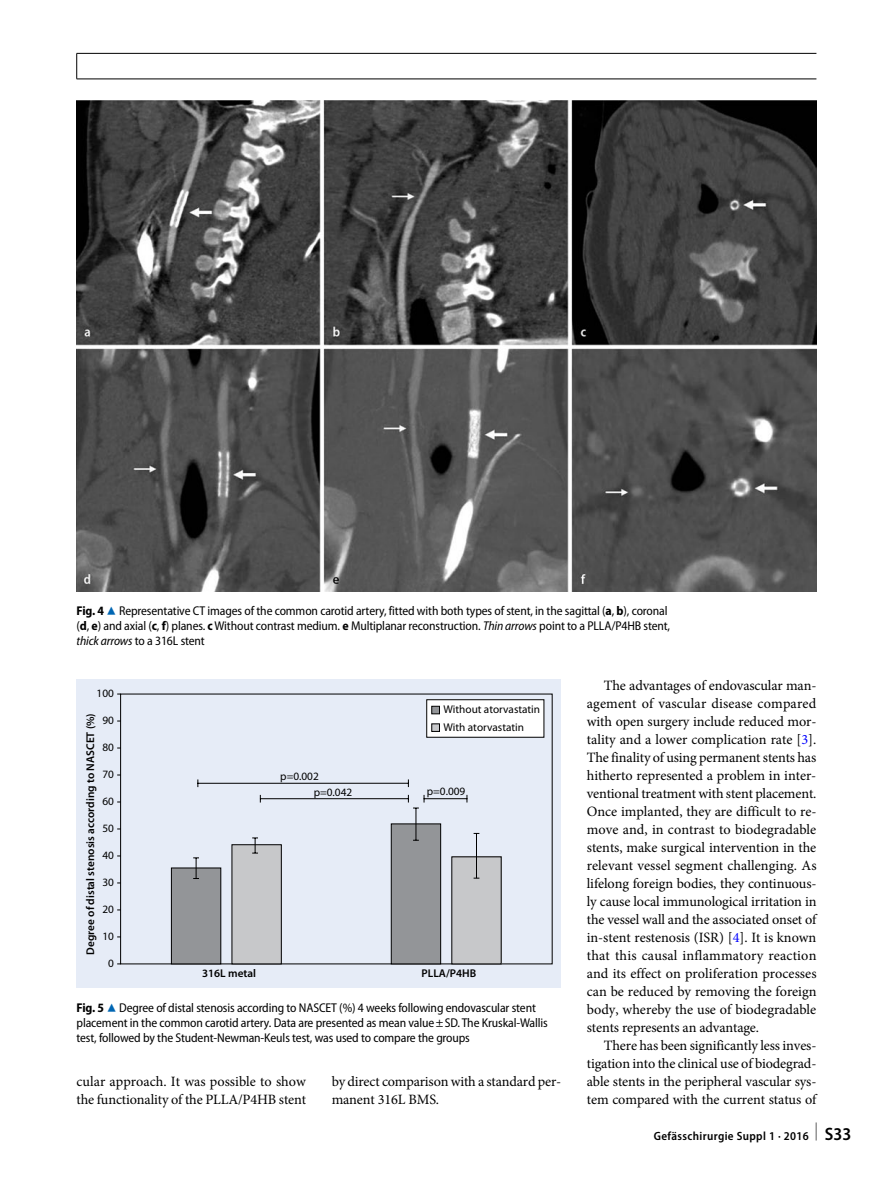
<style>
.page{position:relative;width:893px;height:1187px;background:#fff}
.page>*{position:absolute;margin:0;border:0;box-sizing:border-box;transform-origin:0 0}
.t1{font:14.25px/18px "Minion Pro";letter-spacing:-.01em;color:#000}
.t2{font:semi-condensed 12.75px/15px "Myriad Pro";letter-spacing:-.01em;color:#000}
.t3{font:600 semi-condensed 12px "Myriad Pro";letter-spacing:.03em;color:#000}
.t4{font:11.25px/16.2px "Myriad Pro";color:#000}
.t5{font:600 11.25px "Myriad Pro";color:#000}
.s1{font-weight:700}
.s2{font-family:"Blik Buttons";font-stretch:normal;font-size:13.5px;color:#0066b3}
.s3{font-style:italic}
.s4{color:#00f}
.s5{font-size:18px}
</style>
<div class="page">
<hr style="left:77px;top:79px;width:739px;height:1px;background:#000">
<svg style="left:76px;top:54px;width:1px;height:25px"></svg>
<hr style="left:77px;top:53px;width:739px;height:1px;background:#000">
<img style="left:76px;top:100px;width:740px;height:491px">
<div style="left:76px;top:679px;width:485px;height:309px;background:#e6ecf7"></div>
<svg style="left:502px;top:693px;width:51px;height:271px"></svg>
<svg style="left:117px;top:693px;width:385px;height:271px"></svg>
<div style="left:431px;top:705px;width:9px;height:9px;background:#939598;border:1px solid #000"></div>
<div style="left:431px;top:723px;width:9px;height:8px;background:#c7c8ca;border:1px solid #000"></div>
<p class="t2" style="left:76px;top:603px;width:595px"><span class="s1">Fig. 4</span> <span class="s2">8</span> Representative CT images of the common carotid artery, fitted with both types of stent, in the sagittal (<span class="s1">a</span>, <span class="s1">b</span>), coronal (<span class="s1">d</span>, <span class="s1">e</span>) and axial (<span class="s1">c</span>, <span class="s1">f</span>) planes. <span class="s1">c</span> Without contrast medium. <span class="s1">e</span> Multiplanar reconstruction. <span class="s3">Thin arrows</span> point to a PLLA/P4HB stent, <span class="s3">thick arrows</span> to a 316L stent</p>
<p class="t4" style="left:97px;top:685px;width:19px">100</p>
<p class="t5" style="left:83px;top:954px;width:243px;rotate:-90deg">Degree of distal stenosis according to NASCET (%)</p>
<p class="t4" style="left:102px;top:712px;width:13px">90</p>
<p class="t4" style="left:102px;top:739px;width:13px">80</p>
<p class="t4" style="left:102px;top:766px;width:13px">70</p>
<p class="t4" style="left:102px;top:793px;width:13px">60</p>
<p class="t4" style="left:102px;top:820px;width:13px">50</p>
<p class="t4" style="left:102px;top:847px;width:13px">40</p>
<p class="t4" style="left:102px;top:874px;width:13px">30</p>
<p class="t4" style="left:102px;top:901px;width:13px">20</p>
<p class="t4" style="left:102px;top:928px;width:13px">10</p>
<p class="t4" style="left:108px;top:955px;width:7px">0</p>
<p class="t4" style="left:314px;top:767px;width:40px;text-indent:-33px">p=0.002 p=0.042</p>
<p class="t4" style="left:444px;top:700px;width:98px;line-height:17.5px">Without atorvastatin<br>With atorvastatin</p>
<p class="t4" style="left:427px;top:782px;width:40px">p=0.009</p>
<p class="t5" style="left:202px;top:966px;width:55px">316L metal</p>
<p class="t5" style="left:422px;top:966px;width:56px">PLLA/P4HB</p>
<p class="t2" style="left:77px;top:1000px;width:473px"><span class="s1">Fig. 5</span> <span class="s2">8</span> Degree of distal stenosis according to NASCET (%) 4 weeks following endovascular stent placement in the common carotid artery. Data are presented as mean value±SD. The Kruskal-Wallis test, followed by the Student-Newman-Keuls test, was used to compare the groups</p>
<p class="t1" style="left:77px;top:1072px;width:231px">cular approach. It was possible to show the functionality of the PLLA/P4HB stent</p>
<p class="t1" style="left:332px;top:1072px;width:231px">by direct comparison with a standard per&shy;manent 316L BMS.</p>
<p class="t1" style="left:587px;top:676px;width:231px;text-align:justify;text-indent:17px">The advantages of endovascular man&shy;agement of vascular disease compared with open surgery include reduced mor&shy;tality and a lower complication rate [<span class="s4">3</span>].<br>The finality of using permanent stents has hitherto represented a problem in inter&shy;ventional treatment with stent placement.<br>Once implanted, they are difficult to re&shy;move and, in contrast to biodegradable stents, make surgical intervention in the relevant vessel segment challenging. As lifelong foreign bodies, they continuous&shy;ly cause local immunological irritation in the vessel wall and the associated onset of in-stent restenosis (ISR) [<span class="s4">4</span>]. It is known that this causal inflammatory reaction and its effect on proliferation processes can be reduced by removing the foreign body, whereby the use of biodegradable stents represents an advantage.</p>
<p class="t1" style="left:587px;top:1036px;width:231px;text-align:justify;text-indent:17px">There has been significantly less inves&shy;tigation into the clinical use of biodegrad&shy;able stents in the peripheral vascular sys&shy;tem compared with the current status of</p>
<p class="t3" style="left:654px;top:1129px;width:199px">Gefässchirurgie Suppl 1 · 2016 <sup>|</sup> <span class="s5">S33</span></p>
</div>
